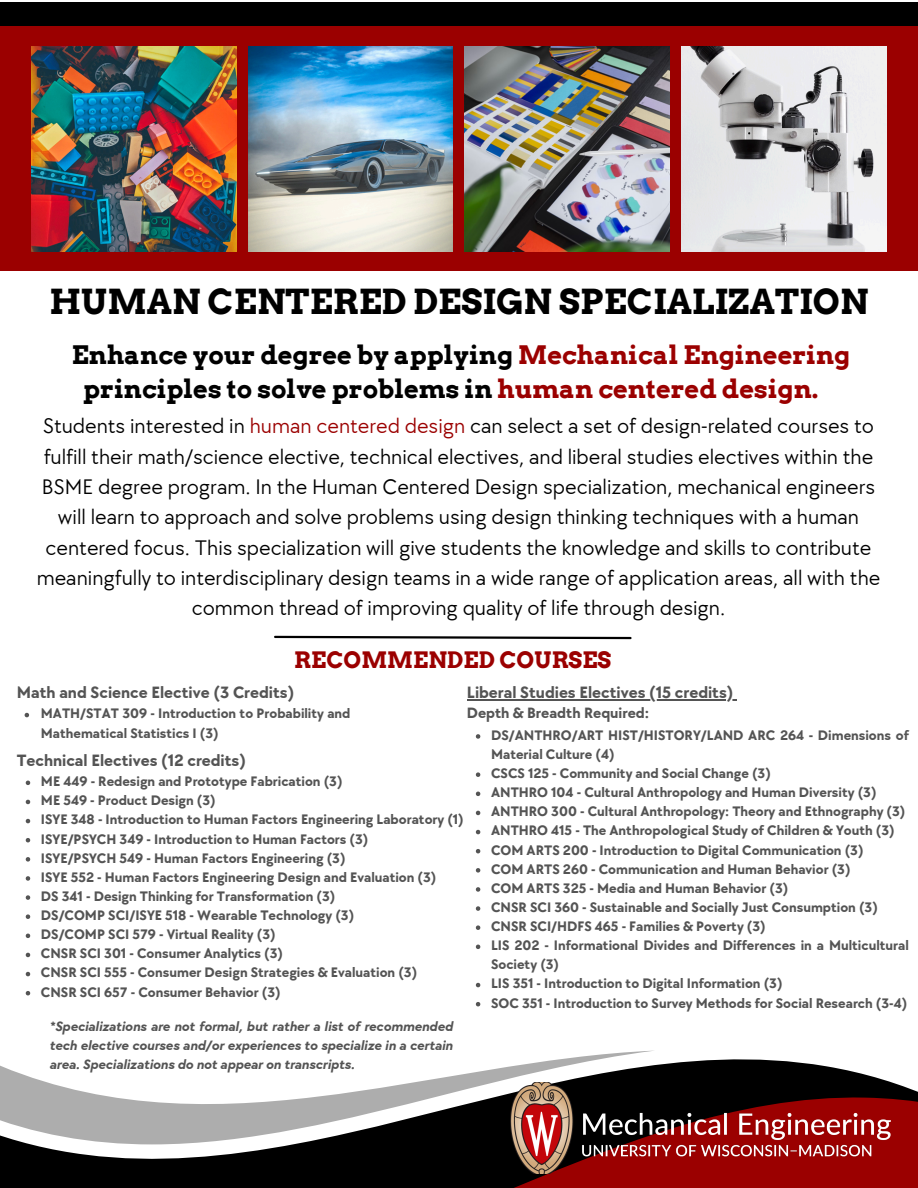
<style>
.page{position:relative;width:918px;height:1188px;background:#fff}
.page>*{position:absolute;margin:0;border:0;box-sizing:border-box;transform-origin:0 0}
.t1{font:700 34.5px "Arvo";color:#000}
.t2{font:700 25.5px/34.8px "Arvo";color:#000}
.t3{font:700 22.65px "Arvo";color:#9b0000}
.t4{font:21.75px/30.3px "TT Chocolates";color:#000;text-align:center}
.t5{font:700 16.95px "TT Chocolates";color:#545454}
.t6{font:700 15.45px "TT Chocolates";color:#545454}
.t7{font:700 14.25px/19.2px "TT Chocolates";color:#545454}
.t8{font:italic 700 13.95px/19.2px "TT Chocolates";color:#545454;text-align:justify}
.s1{color:#9b0000}
</style>
<div class="page">
<div style="left:0;top:2px;width:918px;height:90px;background:#000"></div>
<div style="left:0;top:26px;width:918px;height:244px;background:#9b0000"></div>
<img style="left:31px;top:47px;width:205px;height:205px">
<img style="left:682px;top:47px;width:205px;height:205px">
<img style="left:465px;top:47px;width:204px;height:205px">
<img style="left:248px;top:47px;width:205px;height:205px">
<svg style="left:0;top:1050px;width:918px;height:138px"></svg>
<svg style="left:490px;top:1095px;width:428px;height:93px;background:#720000"></svg>
<img style="left:511px;top:1082px;width:394px;height:91px">
<svg style="left:25px;top:713px;width:4px;height:4px"></svg>
<svg style="left:26px;top:781px;width:4px;height:4px"></svg>
<svg style="left:26px;top:800px;width:4px;height:4px"></svg>
<svg style="left:26px;top:819px;width:4px;height:4px"></svg>
<svg style="left:26px;top:838px;width:4px;height:4px"></svg>
<svg style="left:26px;top:857px;width:4px;height:5px"></svg>
<svg style="left:26px;top:876px;width:4px;height:5px"></svg>
<svg style="left:26px;top:895px;width:4px;height:5px"></svg>
<svg style="left:26px;top:914px;width:4px;height:5px"></svg>
<svg style="left:26px;top:934px;width:4px;height:4px"></svg>
<svg style="left:26px;top:953px;width:4px;height:4px"></svg>
<svg style="left:26px;top:972px;width:4px;height:4px"></svg>
<svg style="left:26px;top:991px;width:4px;height:4px"></svg>
<hr style="left:467px;top:699px;width:267px;height:1px;background:#545454">
<svg style="left:476px;top:734px;width:4px;height:5px"></svg>
<svg style="left:476px;top:772px;width:4px;height:5px"></svg>
<svg style="left:476px;top:792px;width:4px;height:4px"></svg>
<svg style="left:476px;top:811px;width:4px;height:4px"></svg>
<svg style="left:476px;top:830px;width:4px;height:4px"></svg>
<svg style="left:476px;top:849px;width:4px;height:4px"></svg>
<svg style="left:476px;top:868px;width:4px;height:5px"></svg>
<svg style="left:476px;top:887px;width:4px;height:5px"></svg>
<svg style="left:476px;top:906px;width:4px;height:5px"></svg>
<svg style="left:476px;top:925px;width:4px;height:5px"></svg>
<svg style="left:476px;top:945px;width:4px;height:4px"></svg>
<svg style="left:476px;top:983px;width:4px;height:4px"></svg>
<svg style="left:476px;top:1002px;width:4px;height:4px"></svg>
<svg style="left:274px;top:635px;width:358px;height:5px"></svg>
<h2 class="t1" style="left:49px;top:281px;width:821px">HUMAN CENTERED DESIGN SPECIALIZATION</h2>
<h4 class="t2" style="left:83px;top:337px;width:769px;text-indent:-11px">Enhance your degree by applying <span class="s1">Mechanical Engineering </span>principles to solve problems in <span class="s1">human centered design.</span></h4>
<h1 class="t4" style="left:37px;top:412px;width:845px">Students interested in <span class="s1">human centered design</span> can select a set of design-related courses to fulfill their math/science elective, technical electives, and liberal studies electives within the BSME degree program. In the Human Centered Design specialization, mechanical engineers will learn to approach and solve problems using design thinking techniques with a human centered focus. This specialization will give students the knowledge and skills to contribute meaningfully to interdisciplinary design teams in a wide range of application areas, all with the common thread of improving quality of life through design.</h1>
<h3 class="t3" style="left:294px;top:647px;width:319px">RECOMMENDED COURSES</h3>
<p class="t5" style="left:467px;top:683px;width:268px">Liberal Studies Electives (15 credits)</p>
<p class="t6" style="left:467px;top:705px;width:184px">Depth &amp; Breadth Required:</p>
<p class="t7" style="left:491px;top:726px;width:419px">DS/ANTHRO/ART HIST/HISTORY/LAND ARC 264 - Dimensions of<br>Material Culture (4)</p>
<p class="t7" style="left:491px;top:764px;width:281px">CSCS 125 - Community and Social Change (3)</p>
<p class="t7" style="left:491px;top:783px;width:387px">ANTHRO 104 - Cultural Anthropology and Human Diversity (3)</p>
<p class="t7" style="left:491px;top:802px;width:416px">ANTHRO 300 - Cultural Anthropology: Theory and Ethnography (3)</p>
<p class="t7" style="left:491px;top:822px;width:405px">ANTHRO 415 - The Anthropological Study of Children &amp; Youth (3)</p>
<p class="t7" style="left:491px;top:841px;width:374px">COM ARTS 200 - Introduction to Digital Communication (3)</p>
<p class="t7" style="left:491px;top:860px;width:361px">COM ARTS 260 - Communication and Human Behavior (3)</p>
<p class="t7" style="left:491px;top:879px;width:299px">COM ARTS 325 - Media and Human Behavior (3)</p>
<p class="t7" style="left:491px;top:898px;width:388px">CNSR SCI 360 - Sustainable and Socially Just Consumption (3)</p>
<p class="t7" style="left:491px;top:917px;width:276px">CNSR SCI/HDFS 465 - Families &amp; Poverty (3)</p>
<p class="t7" style="left:491px;top:936px;width:419px">LIS 202 - Informational Divides and Differences in a Multicultural<br>Society (3)</p>
<p class="t7" style="left:491px;top:975px;width:293px">LIS 351 - Introduction to Digital Information (3)</p>
<p class="t7" style="left:491px;top:994px;width:418px">SOC 351 - Introduction to Survey Methods for Social Research (3-4)</p>
<h5 class="t5" style="left:17px;top:683px;width:279px">Math and Science Elective (3 Credits)</h5>
<p class="t7" style="left:41px;top:705px;width:311px">MATH/STAT 309 - Introduction to Probability and<br>Mathematical Statistics I (3)</p>
<h5 class="t5" style="left:17px;top:751px;width:231px">Technical Electives (12 credits)</h5>
<p class="t7" style="left:41px;top:772px;width:303px">ME 449 - Redesign and Prototype Fabrication (3)</p>
<p class="t7" style="left:41px;top:791px;width:176px">ME 549 - Product Design (3)</p>
<p class="t7" style="left:41px;top:811px;width:424px">ISYE 348 - Introduction to Human Factors Engineering Laboratory (1)</p>
<p class="t7" style="left:41px;top:830px;width:329px">ISYE/PSYCH 349 - Introduction to Human Factors (3)</p>
<p class="t7" style="left:41px;top:849px;width:306px">ISYE/PSYCH 549 - Human Factors Engineering (3)</p>
<p class="t7" style="left:41px;top:868px;width:397px">ISYE 552 - Human Factors Engineering Design and Evaluation (3)</p>
<p class="t7" style="left:41px;top:887px;width:296px">DS 341 - Design Thinking for Transformation (3)</p>
<p class="t7" style="left:41px;top:906px;width:315px">DS/COMP SCI/ISYE 518 - Wearable Technology (3)</p>
<p class="t7" style="left:41px;top:925px;width:236px">DS/COMP SCI 579 - Virtual Reality (3)</p>
<p class="t7" style="left:41px;top:944px;width:244px">CNSR SCI 301 - Consumer Analytics (3)</p>
<p class="t7" style="left:41px;top:964px;width:378px">CNSR SCI 555 - Consumer Design Strategies &amp; Evaluation (3)</p>
<p class="t7" style="left:41px;top:983px;width:241px">CNSR SCI 657 - Consumer Behavior (3)</p>
<h5 class="t8" style="left:49px;top:1017px;width:405px">*Specializations are not formal, but rather a list of recommended tech elective courses and/or experiences to specialize in a certain area. Specializations do not appear on transcripts.</h5>
</div>
